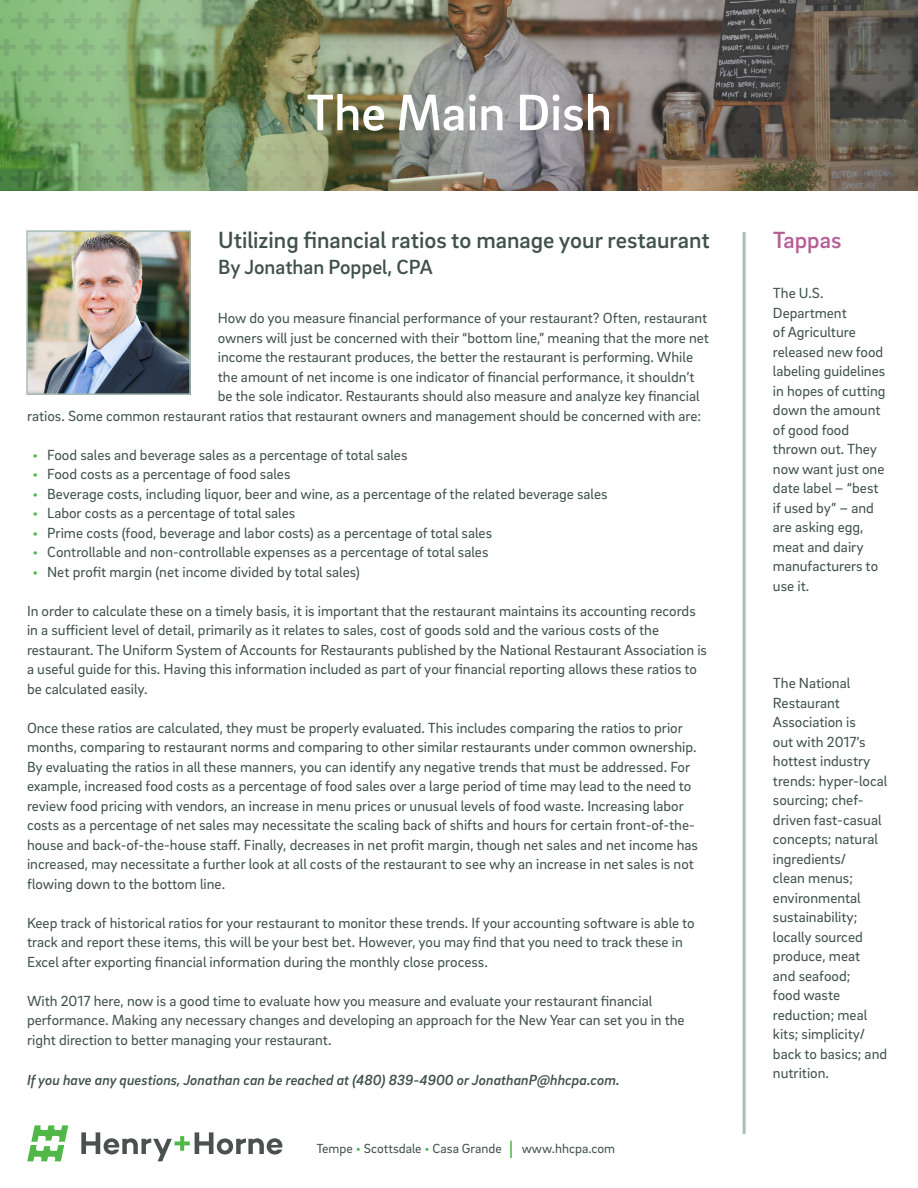
<style>
.page{position:relative;width:918px;height:1188px;background:#fff}
.page>*{position:absolute;margin:0;border:0;box-sizing:border-box;transform-origin:0 0}
.t1{font:500 52.5px "Brix Sans";color:#fff}
.t2{font:500 24px "Brix Sans";color:#40524a}
.t3{font:500 24px "Brix Sans";color:#b65f96}
.t4{font:500 21px "Brix Sans";color:#40524a}
.t5{font:15px/19.5px "Brix Sans";color:#40524a}
.t6{font:italic 500 15px "Brix Sans";color:#40524a}
.t7{font:13.5px "Brix Sans";color:#40524a}
.s1{color:#4cb848}
</style>
<div class="page">
<img style="left:0;top:0;width:918px;height:190px">
<img style="left:29px;top:233px;width:159px;height:159px">
<div style="left:26px;top:230px;width:165px;height:165px;border:2px solid #a8bfb6"></div>
<hr style="left:743px;top:232px;width:3px;height:902px;background:#a8bfb6">
<svg style="left:27px;top:1125px;width:41px;height:36px"></svg>
<svg style="left:81px;top:1132px;width:201px;height:29px"></svg>
<svg style="left:510px;top:1141px;width:2px;height:17px"></svg>
<p class="t1" style="left:306px;top:78px;width:307px">The Main Dish</p>
<p class="t2" style="left:218px;top:225px;width:493px">Utilizing financial ratios to manage your restaurant</p>
<p class="t4" style="left:218px;top:253px;width:216px">By Jonathan Poppel, CPA</p>
<p class="t5" style="left:218px;top:308px;width:491px">How do you measure financial performance of your restaurant? Often, restaurant</p>
<p class="t5" style="left:218px;top:328px;width:493px">owners will just be concerned with their “bottom line,” meaning that the more net</p>
<p class="t5" style="left:218px;top:347px;width:477px">income the restaurant produces, the better the restaurant is performing. While</p>
<p class="t5" style="left:218px;top:367px;width:478px">the amount of net income is one indicator of financial performance, it shouldn’t</p>
<p class="t5" style="left:218px;top:386px;width:483px">be the sole indicator. Restaurants should also measure and analyze key financial</p>
<p class="t5" style="left:27px;top:406px;width:676px">ratios. Some common restaurant ratios that restaurant owners and management should be concerned with are:</p>
<p class="t5" style="left:33px;top:445px;width:376px"><span class="s1">•</span> Food sales and beverage sales as a percentage of total sales</p>
<p class="t5" style="left:33px;top:464px;width:259px"><span class="s1">•</span> Food costs as a percentage of food sales</p>
<p class="t5" style="left:33px;top:484px;width:577px"><span class="s1">•</span> Beverage costs, including liquor, beer and wine, as a percentage of the related beverage sales</p>
<p class="t5" style="left:33px;top:503px;width:264px"><span class="s1">•</span> Labor costs as a percentage of total sales</p>
<p class="t5" style="left:33px;top:523px;width:461px"><span class="s1">•</span> Prime costs (food, beverage and labor costs) as a percentage of total sales</p>
<p class="t5" style="left:33px;top:542px;width:457px"><span class="s1">•</span> Controllable and non-controllable expenses as a percentage of total sales</p>
<p class="t5" style="left:33px;top:562px;width:329px"><span class="s1">•</span> Net profit margin (net income divided by total sales)</p>
<p class="t5" style="left:27px;top:601px;width:682px">In order to calculate these on a timely basis, it is important that the restaurant maintains its accounting records in a sufficient level of detail, primarily as it relates to sales, cost of goods sold and the various costs of the restaurant. The Uniform System of Accounts for Restaurants published by the National Restaurant Association is a useful guide for this. Having this information included as part of your financial reporting allows these ratios to be calculated easily.</p>
<p class="t5" style="left:27px;top:718px;width:673px">Once these ratios are calculated, they must be properly evaluated. This includes comparing the ratios to prior months, comparing to restaurant norms and comparing to other similar restaurants under common ownership.<br>By evaluating the ratios in all these manners, you can identify any negative trends that must be addressed. For example, increased food costs as a percentage of food sales over a large period of time may lead to the need to review food pricing with vendors, an increase in menu prices or unusual levels of food waste. Increasing labor costs as a percentage of net sales may necessitate the scaling back of shifts and hours for certain front-of-the&shy;house and back-of-the-house staff. Finally, decreases in net profit margin, though net sales and net income has increased, may necessitate a further look at all costs of the restaurant to see why an increase in net sales is not flowing down to the bottom line.</p>
<p class="t5" style="left:27px;top:913px;width:669px">Keep track of historical ratios for your restaurant to monitor these trends. If your accounting software is able to track and report these items, this will be your best bet. However, you may find that you need to track these in<br>Excel after exporting financial information during the monthly close process.</p>
<p class="t5" style="left:27px;top:991px;width:659px">With 2017 here, now is a good time to evaluate how you measure and evaluate your restaurant financial performance. Making any necessary changes and developing an approach for the New Year can set you in the right direction to better managing your restaurant.</p>
<p class="t6" style="left:27px;top:1071px;width:594px">If you have any questions, Jonathan can be reached at (480) 839-4900 or JonathanP@hhcpa.com.</p>
<p class="t7" style="left:316px;top:1140px;width:187px">Tempe <span class="s1">•</span> Scottsdale <span class="s1">•</span> Casa Grande</p>
<p class="t7" style="left:522px;top:1140px;width:95px">www.hhcpa.com</p>
<p class="t3" style="left:773px;top:225px;width:70px">Tappas</p>
<p class="t5" style="left:773px;top:283px;width:114px">The U.S.<br>Department<br>of Agriculture released new food labeling guidelines in hopes of cutting down the amount of good food thrown out. They now want just one date label – “best if used by” – and are asking egg, meat and dairy manufacturers to use it.</p>
<p class="t5" style="left:773px;top:673px;width:116px">The National<br>Restaurant<br>Association is<br>out with 2017’s hottest industry trends: hyper-local sourcing; chef&shy;driven fast-casual concepts; natural ingredients/<br>clean menus; environmental sustainability; locally sourced produce, meat<br>and seafood;<br>food waste reduction; meal kits; simplicity/ back to basics; and nutrition.</p>
</div>
